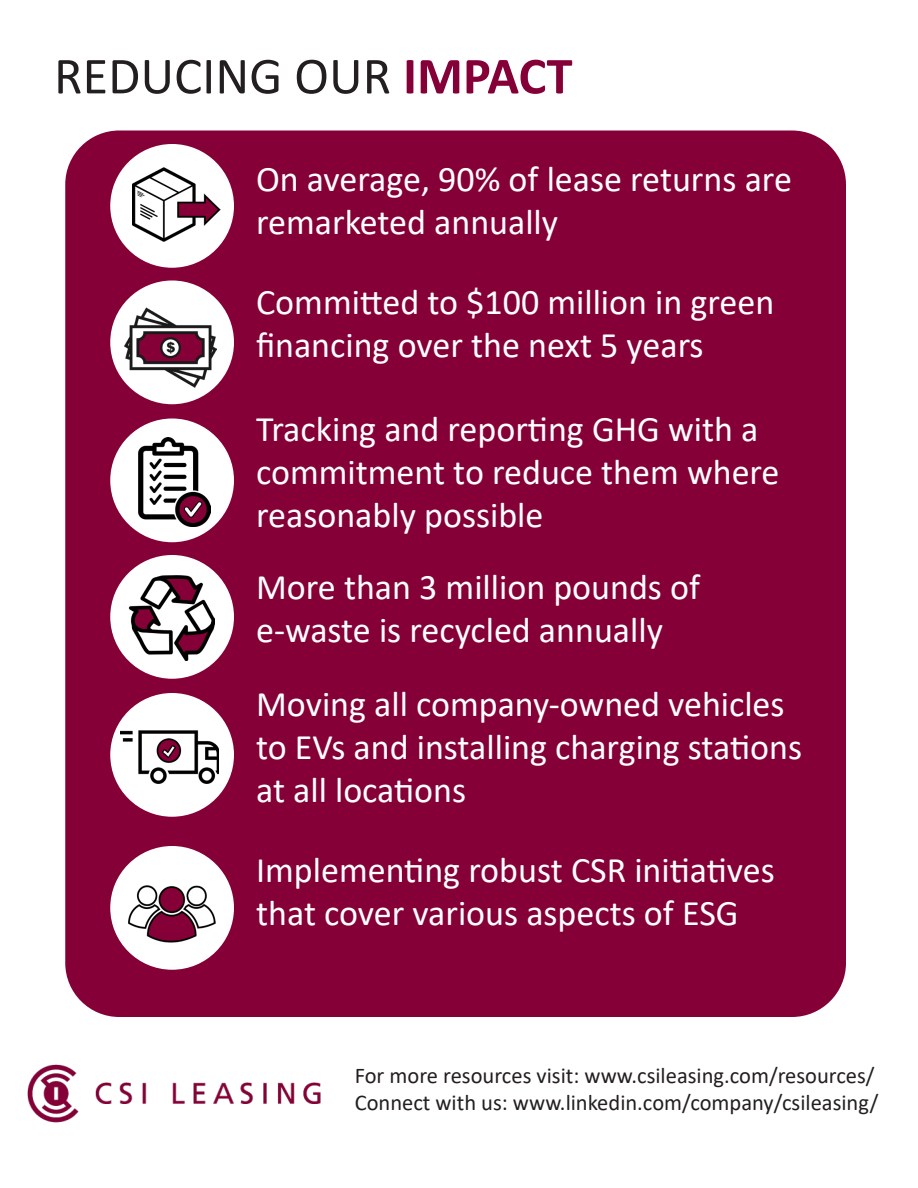
<style>
.page{position:relative;width:918px;height:1188px;background:#fff}
.page>*{position:absolute;margin:0;border:0;box-sizing:border-box;transform-origin:0 0}
.t1{font:52.5px "Calibri";color:#231f20}
.t2{font:36px/43.2px "Calibri";color:#fff}
.t3{font:22.5px "Calibri";color:#231f20}
.s1{font-weight:700;color:#860038}
</style>
<div class="page">
<div style="left:65px;top:130px;width:781px;height:887px;background:#860038;border-radius:54px"></div>
<div style="left:110px;top:144px;width:124px;height:124px;background:#fff;border-radius:50%"></div>
<div style="left:110px;top:555px;width:124px;height:124px;background:#fff;border-radius:50%"></div>
<div style="left:110px;top:280px;width:124px;height:124px;background:#fff;border-radius:50%"></div>
<div style="left:110px;top:693px;width:124px;height:124px;background:#fff;border-radius:50%"></div>
<div style="left:110px;top:418px;width:124px;height:124px;background:#fff;border-radius:50%"></div>
<div style="left:110px;top:846px;width:124px;height:124px;background:#fff;border-radius:50%"></div>
<img style="left:27px;top:1064px;width:294px;height:59px">
<img style="left:133px;top:168px;width:87px;height:74px">
<img style="left:124px;top:308px;width:93px;height:79px">
<img style="left:139px;top:437px;width:71px;height:90px">
<img style="left:129px;top:576px;width:86px;height:85px">
<img style="left:120px;top:730px;width:99px;height:53px">
<img style="left:128px;top:886px;width:88px;height:56px">
<p class="t1" style="left:54px;top:40px;width:520px">REDUCING OUR <span class="s1">IMPACT</span></p>
<p class="t2" style="left:256px;top:156px;width:537px">On average, 90% of lease returns are remarketed annually</p>
<p class="t2" style="left:256px;top:280px;width:520px">Committed to $100 million in green financing over the next 5 years</p>
<p class="t2" style="left:256px;top:407px;width:525px">Tracking and reporting GHG with a commitment to reduce them where reasonably possible</p>
<p class="t2" style="left:256px;top:564px;width:446px">More than 3 million pounds of</p>
<p class="t2" style="left:256px;top:607px;width:408px">e-waste is recycled annually</p>
<p class="t2" style="left:256px;top:681px;width:548px">Moving all company-owned vehicles to EVs and installing charging stations at all locations</p>
<p class="t2" style="left:256px;top:848px;width:520px">Implementing robust CSR initiatives that cover various aspects of ESG</p>
<p class="t3" style="left:355px;top:1060px;width:521px">For more resources visit: www.csileasing.com/resources/</p>
<p class="t3" style="left:355px;top:1087px;width:525px">Connect with us: www.linkedin.com/company/csileasing/</p>
</div>
